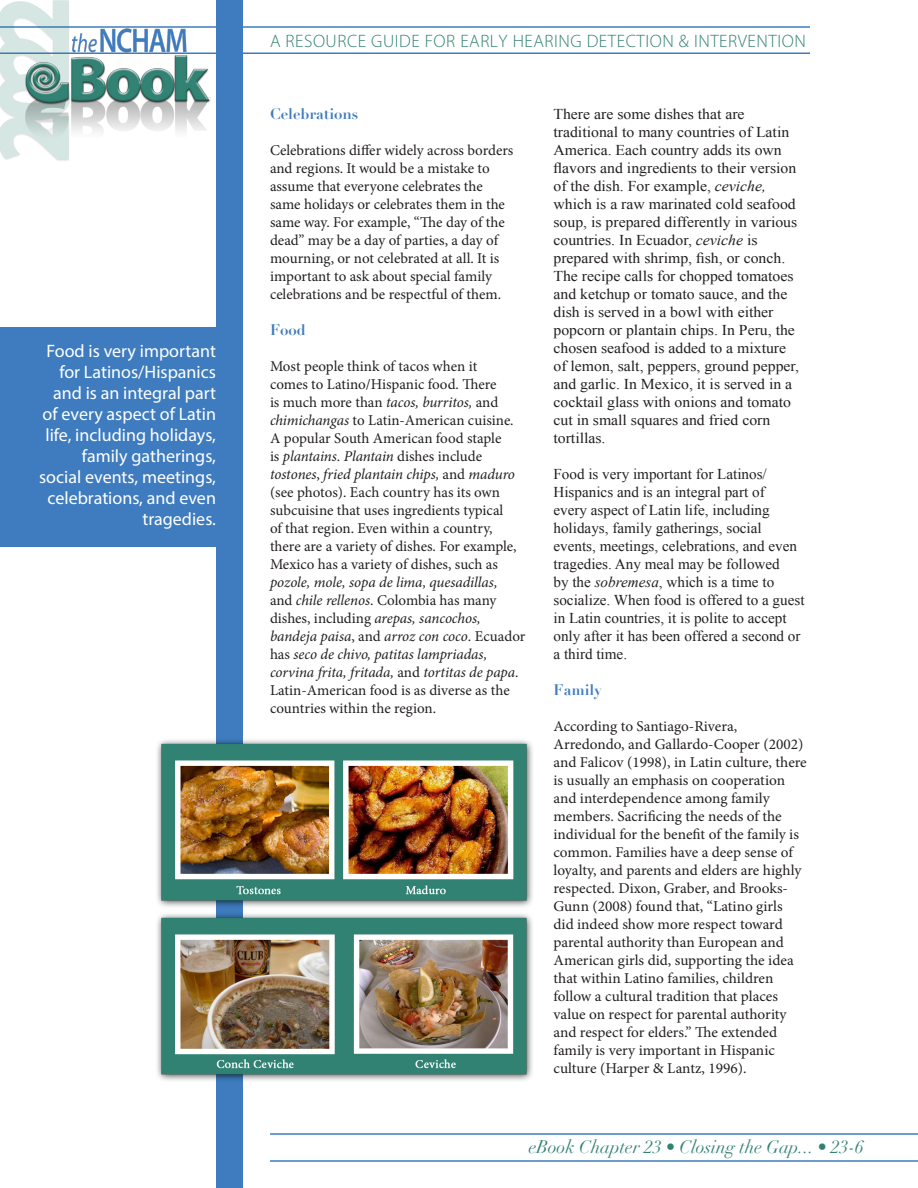
<style>
.page{position:relative;width:918px;height:1188px;background:#fff}
.page>*{position:absolute;margin:0;border:0;box-sizing:border-box;transform-origin:0 0}
.Pull-Out_Text{font:18px/21px "Myriad Pro";color:#fff;text-align:right}
.t1{font:300 18px "Myriad Pro";letter-spacing:.03em;color:#318273}
.t2{font:italic 18px "Didot";color:#318273}
.Body_text{font:15px/18px "Minion Pro";color:#231f20}
.Body_text-2{font:15px/18px "Times New Roman";color:#231f20;scale:1.05 1}
.Body_text-3{font:15px/18px "Times New Roman";color:#231f20}
.Paragraph_Heading_2{font:700 15px "Didot";color:#3e7cbf}
.s1{font-style:italic}
</style>
<div class="page">
<hr style="left:0;top:26px;width:810px;height:2px;background:#3e7cbf">
<hr style="left:0;top:52px;width:810px;height:2px;background:#3e7cbf">
<hr style="left:270px;top:1133px;width:648px;height:2px;background:#3e7cbf">
<hr style="left:270px;top:1160px;width:648px;height:2px;background:#3e7cbf">
<img style="left:0;top:0;width:211px;height:161px">
<div style="left:216px;top:1px;width:27px;height:1187px;background:#3e7cbf"></div>
<img style="left:157px;top:740px;width:376px;height:162px">
<img style="left:157px;top:902px;width:376px;height:179px">
<div style="left:0;top:327px;width:223px;height:219px;background:#3e7cbf"></div>
<p class="Pull-Out_Text" style="left:39px;top:340px;width:178px">Food is very important for Latinos/Hispanics and is an integral part of every aspect of Latin life, including holidays, family gatherings, social events, meetings, celebrations, and even tragedies.</p>
<p class="t1" style="left:270px;top:31px;width:537px">A RESOURCE GUIDE FOR EARLY HEARING DETECTION &amp; INTERVENTION</p>
<p class="Paragraph_Heading_2" style="left:270px;top:104px;width:90px">Celebrations</p>
<p class="Body_text" style="left:270px;top:141px;width:245px">Celebrations differ widely across borders and regions. It would be a mistake to assume that everyone celebrates the same holidays or celebrates them in the same way. For example, “The day of the dead” may be a day of parties, a day of mourning, or not celebrated at all. It is important to ask about special family celebrations and be respectful of them.</p>
<p class="Paragraph_Heading_2" style="left:270px;top:320px;width:37px">Food</p>
<p class="Body_text" style="left:270px;top:357px;width:257px">Most people think of tacos when it<br>comes to Latino/Hispanic food. There<br>is much more than <span class="s1">tacos, burritos,</span> and <span class="s1">chimichangas</span> to Latin-American cuisine.<br>A popular South American food staple<br>is <span class="s1">plantains</span>. <span class="s1">Plantain</span> dishes include <span class="s1">tostones</span>, <span class="s1">fried plantain chips,</span> and <span class="s1">maduro </span>(see photos). Each country has its own subcuisine that uses ingredients typical<br>of that region. Even within a country, there are a variety of dishes. For example, Mexico has a variety of dishes, such as <span class="s1">pozole, mole, sopa de lima, quesadillas,<br></span>and <span class="s1">chile rellenos</span>. Colombia has many dishes, including <span class="s1">arepas, sancochos, bandeja paisa</span>, and <span class="s1">arroz con coco</span>. Ecuador has <span class="s1">seco de chivo, patitas lampriadas, corvina frita, fritada,</span> and <span class="s1">tortitas de papa</span>.<br>Latin-American food is as diverse as the countries within the region.</p>
<p class="Body_text-2" style="left:554px;top:105px;width:235px">There are some dishes that are traditional to many countries of Latin America. Each country adds its own flavors and ingredients to their version of the dish. For example, <span class="s1">ceviche, </span>which is a raw marinated cold seafood soup, is prepared differently in various countries. In Ecuador, <span class="s1">ceviche</span> is prepared with shrimp, fish, or conch.<br>The recipe calls for chopped tomatoes and ketchup or tomato sauce, and the dish is served in a bowl with either popcorn or plantain chips. In Peru, the chosen seafood is added to a mixture of lemon, salt, peppers, ground pepper, and garlic. In Mexico, it is served in a cocktail glass with onions and tomato cut in small squares and fried corn tortillas.</p>
<p class="Body_text-3" style="left:554px;top:465px;width:253px">Food is very important for Latinos/ Hispanics and is an integral part of<br>every aspect of Latin life, including holidays, family gatherings, social events, meetings, celebrations, and even tragedies. Any meal may be followed<br>by the <span class="s1">sobremesa</span>, which is a time to socialize. When food is offered to a guest in Latin countries, it is polite to accept only after it has been offered a second or a third time.</p>
<p class="Paragraph_Heading_2" style="left:554px;top:680px;width:50px">Family</p>
<p class="Body_text" style="left:554px;top:717px;width:255px">According to Santiago-Rivera, Arredondo, and Gallardo-Cooper (2002) and Falicov (1998), in Latin culture, there is usually an emphasis on cooperation and interdependence among family members. Sacrificing the needs of the individual for the benefit of the family is common. Families have a deep sense of loyalty, and parents and elders are highly respected. Dixon, Graber, and Brooks-Gunn (2008) found that, “Latino girls<br>did indeed show more respect toward parental authority than European and American girls did, supporting the idea that within Latino families, children follow a cultural tradition that places value on respect for parental authority and respect for elders.” The extended family is very important in Hispanic culture (Harper &amp; Lantz, 1996).</p>
<p class="t2" style="left:529px;top:1136px;width:337px">eBook Chapter 23 • Closing the Gap... • 23-6</p>
</div>
